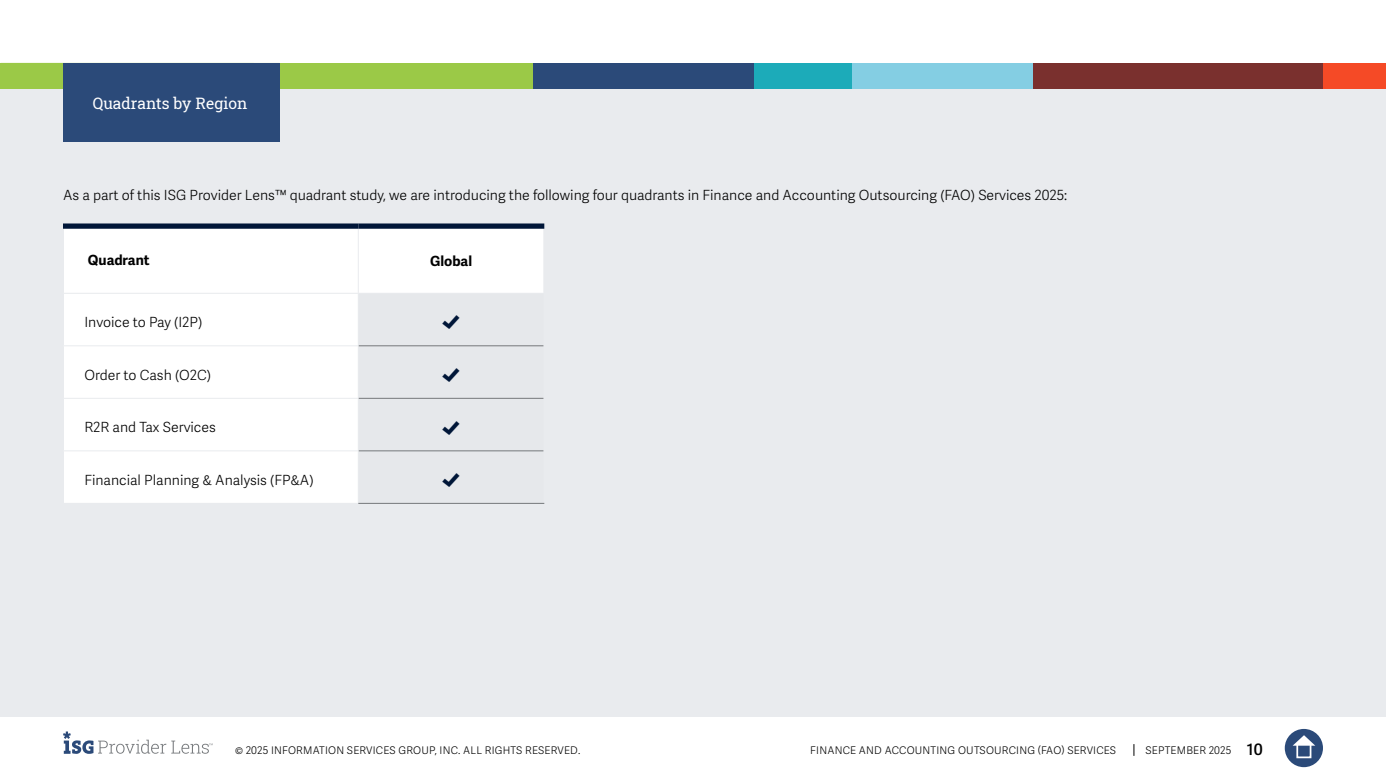
<style>
.page{position:relative;width:1386px;height:780px;background:#fff}
.page>*{position:absolute;margin:0;border:0;box-sizing:border-box;transform-origin:0 0}
.t1{font:300 26.25px "Adelle Sans";color:#001638}
.t2{font:15.75px "Roboto Slab ISG P Regular";color:#fff}
.t3{font:300 14px "Adelle Sans";color:#000}
.t4{font:700 14px "Adelle Sans";color:#000}
.t5{font:300 10.5px "Adelle Sans";letter-spacing:.02em;color:#000}
.s1{font-weight:600;font-size:15.75px}
</style>
<div class="page">
<svg style="left:1133px;top:744px;width:1px;height:12px"></svg>
<div style="left:1285px;top:729px;width:38px;height:38px;background:#2b4a79;border-radius:50%"></div>
<svg style="left:1293px;top:735px;width:22px;height:10px"></svg>
<div style="left:1296px;top:743px;width:15px;height:15px;border:2px solid #fff"></div>
<svg style="left:63px;top:731px;width:150px;height:23px"></svg>
<div style="left:0;top:63px;width:1386px;height:654px;background:#e9ebee"></div>
<div style="left:0;top:63px;width:533px;height:25px;background:#9bc947"></div>
<div style="left:533px;top:63px;width:223px;height:25px;background:#2b4a79"></div>
<div style="left:850px;top:63px;width:184px;height:25px;background:#84cee3"></div>
<div style="left:1323px;top:63px;width:63px;height:25px;background:#f54a26"></div>
<div style="left:1033px;top:63px;width:290px;height:25px;background:#7a302e"></div>
<div style="left:754px;top:63px;width:98px;height:25px;background:#1cabb9"></div>
<div style="left:63px;top:63px;width:217px;height:79px;background:#2b4a79"></div>
<svg style="left:64px;top:229px;width:479px;height:274px"></svg>
<hr style="left:358px;top:294px;width:1px;height:52px;background:#e9ebee">
<hr style="left:358px;top:346px;width:1px;height:52px;background:#e9ebee">
<hr style="left:358px;top:398px;width:1px;height:53px;background:#e9ebee">
<hr style="left:358px;top:451px;width:1px;height:52px;background:#e9ebee">
<hr style="left:63px;top:345px;width:295px;height:1px;background:#e9ebee">
<hr style="left:63px;top:398px;width:295px;height:1px;background:#e9ebee">
<hr style="left:63px;top:450px;width:295px;height:1px;background:#e9ebee">
<hr style="left:63px;top:293px;width:295px;height:1px;background:#e9ebee">
<hr style="left:358px;top:229px;width:1px;height:64px;background:#e9ebee">
<hr style="left:358px;top:293px;width:186px;height:1px;background:#e9ebee">
<hr style="left:359px;top:345px;width:184px;height:1px;background:#75787b">
<hr style="left:359px;top:398px;width:184px;height:1px;background:#75787b">
<hr style="left:359px;top:450px;width:184px;height:1px;background:#75787b">
<hr style="left:358px;top:503px;width:186px;height:1px;background:#75787b">
<div style="left:63px;top:223px;width:295px;height:6px;background:#001638"></div>
<div style="left:358px;top:223px;width:186px;height:6px;background:#001638"></div>
<p class="t2" style="left:93px;top:92px;width:156px">Quadrants by Region</p>
<p class="t3" style="left:63px;top:186px;width:1006px">As a part of this ISG Provider Lens™ quadrant study, we are introducing the following four quadrants in Finance and Accounting Outsourcing (FAO) Services 2025:</p>
<p class="t4" style="left:88px;top:251px;width:63px">Quadrant</p>
<p class="t4" style="left:430px;top:253px;width:44px">Global</p>
<p class="t3" style="left:84px;top:314px;width:119px">Invoice to Pay (I2P)</p>
<h1 class="t1" style="left:441px;top:305px;width:21px">f</h1>
<p class="t3" style="left:84px;top:367px;width:128px">Order to Cash (O2C)</p>
<h1 class="t1" style="left:441px;top:357px;width:21px">f</h1>
<p class="t3" style="left:84px;top:419px;width:133px">R2R and Tax Services</p>
<h1 class="t1" style="left:441px;top:410px;width:21px">f</h1>
<p class="t3" style="left:84px;top:472px;width:231px">Financial Planning &amp; Analysis (FP&amp;A)</p>
<h1 class="t1" style="left:441px;top:462px;width:21px">f</h1>
<p class="t5" style="left:235px;top:744px;width:347px">© 2025 INFORMATION SERVICES GROUP, INC. ALL RIGHTS RESERVED.</p>
<p class="t5" style="left:810px;top:744px;width:307px">FINANCE AND ACCOUNTING OUTSOURCING (FAO) SERVICES</p>
<p class="t5" style="left:1145px;top:744px;width:119px">SEPTEMBER 2025 <span class="s1">10</span></p>
</div>
